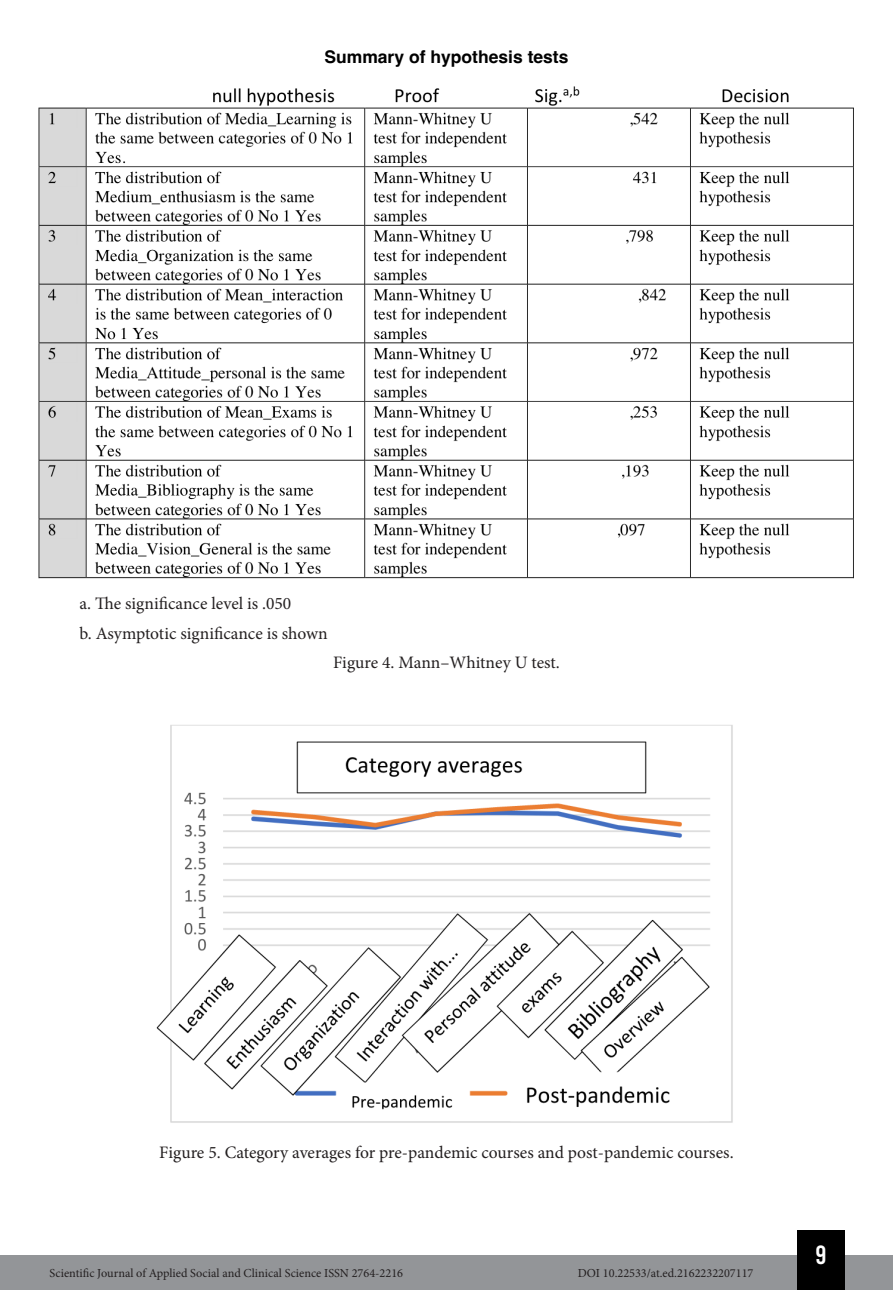
<style>
.page{position:relative;width:893px;height:1290px;background:#fff}
.page>*{position:absolute;margin:0;border:0;box-sizing:border-box;transform-origin:0 0}
.t1{font:26.25px "Bebas Kai";color:#fff}
.Info_Imagem{font:17.5px "Minion Pro";color:#231f20}
.imagens_graf_tab{font:700 17.5px "Helvetica";color:#000}
.t2{font:12.25px "Minion Pro";color:#231f20}
</style>
<div class="page">
<div style="left:0;top:1255px;width:893px;height:35px;background:#939598"></div>
<div style="left:797px;top:1230px;width:48px;height:60px;background:#000"></div>
<img style="left:38px;top:86px;width:816px;height:493px">
<img style="left:156px;top:725px;width:577px;height:398px">
<p class="imagens_graf_tab" style="left:324px;top:46px;width:246px">Summary of hypothesis tests</p>
<p class="Info_Imagem" style="left:79px;top:592px;width:213px">a. The significance level is .050</p>
<p class="Info_Imagem" style="left:79px;top:621px;width:250px">b. Asymptotic significance is shown</p>
<p class="Info_Imagem" style="left:333px;top:651px;width:228px">Figure 4. Mann–Whitney U test.</p>
<p class="Info_Imagem" style="left:159px;top:1140px;width:576px">Figure 5. Category averages for pre-pandemic courses and post-pandemic courses.</p>
<p class="t2" style="left:50px;top:1265px;width:355px">Scientific Journal of Applied Social and Clinical Science ISSN 2764-2216</p>
<p class="t2" style="left:578px;top:1265px;width:177px">DOI 10.22533/at.ed.2162232207117</p>
<h1 class="t1" style="left:815px;top:1241px;width:13px">9</h1>
</div>
